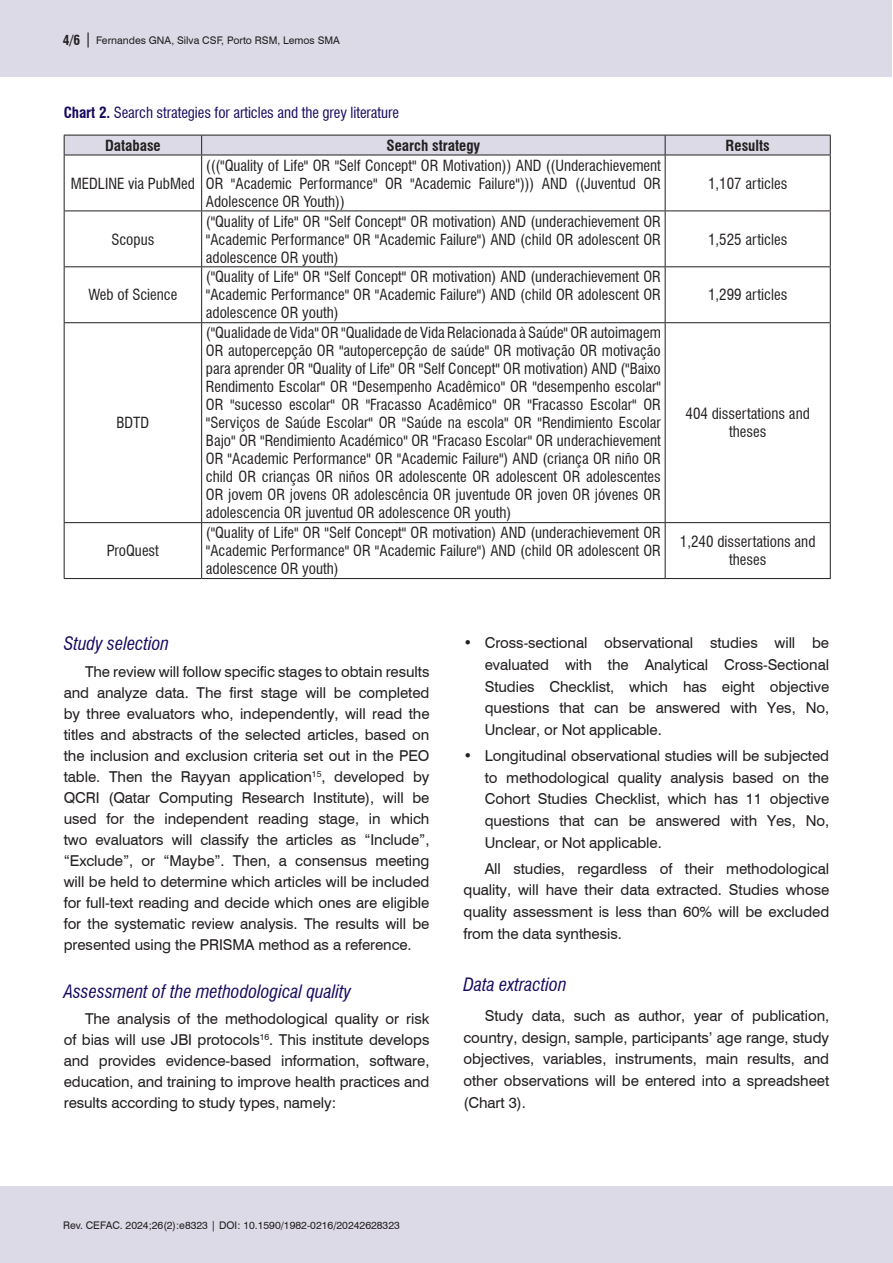
<style>
.page{position:relative;width:893px;height:1263px;background:#fff}
.page>*{position:absolute;margin:0;border:0;box-sizing:border-box;transform-origin:0 0}
.Nivel_3{font:italic condensed 18px "Swiss 721 BT";color:#18085f}
.Corpo_do_texto_INGLES{font:15px/21px "Swiss 721 BT";letter-spacing:-.005em;color:#231f20;text-align:justify}
.Texto_tabelas{font:condensed 15px/18px "Swiss 721 BT";color:#231f20;text-align:justify}
.Titulo_tabelas_e_gráficos{font:condensed 15px "Swiss 721 BT";letter-spacing:-.005em;color:#18085f}
.Texto_tabelas-2{font:700 condensed 15px "Swiss 721 BT";color:#231f20}
.t1{font:10.5px "Swiss 721 BT";color:#231f20}
.s1{font-weight:700;font-stretch:condensed;font-size:13.5px}
.s2{font-size:15px}
.s3{font-weight:700}
</style>
<div class="page">
<div style="left:0;top:1186px;width:892px;height:77px;background:#dcdae7"></div>
<div style="left:0;top:0;width:892px;height:77px;background:#dcdae7"></div>
<svg style="left:64px;top:135px;width:767px;height:20px;background:#d0cedb"></svg>
<hr style="left:64px;top:155px;width:138px;height:1px;background:#231f20">
<hr style="left:64px;top:155px;width:1px;height:56px;background:#231f20">
<hr style="left:202px;top:155px;width:463px;height:1px;background:#231f20">
<hr style="left:201px;top:155px;width:1px;height:56px;background:#231f20">
<hr style="left:665px;top:155px;width:166px;height:1px;background:#231f20">
<hr style="left:665px;top:155px;width:1px;height:56px;background:#231f20">
<hr style="left:830px;top:155px;width:1px;height:56px;background:#231f20">
<hr style="left:64px;top:211px;width:138px;height:1px;background:#231f20">
<hr style="left:64px;top:211px;width:1px;height:55px;background:#231f20">
<hr style="left:202px;top:211px;width:463px;height:1px;background:#231f20">
<hr style="left:201px;top:211px;width:1px;height:55px;background:#231f20">
<hr style="left:665px;top:211px;width:166px;height:1px;background:#231f20">
<hr style="left:665px;top:211px;width:1px;height:55px;background:#231f20">
<hr style="left:830px;top:211px;width:1px;height:55px;background:#231f20">
<hr style="left:64px;top:266px;width:138px;height:1px;background:#231f20">
<hr style="left:64px;top:267px;width:1px;height:55px;background:#231f20">
<hr style="left:202px;top:266px;width:463px;height:1px;background:#231f20">
<hr style="left:201px;top:267px;width:1px;height:55px;background:#231f20">
<hr style="left:665px;top:266px;width:166px;height:1px;background:#231f20">
<hr style="left:665px;top:267px;width:1px;height:55px;background:#231f20">
<hr style="left:830px;top:267px;width:1px;height:55px;background:#231f20">
<hr style="left:64px;top:322px;width:138px;height:1px;background:#231f20">
<hr style="left:64px;top:323px;width:1px;height:199px;background:#231f20">
<hr style="left:202px;top:322px;width:463px;height:1px;background:#231f20">
<hr style="left:201px;top:323px;width:1px;height:199px;background:#231f20">
<hr style="left:665px;top:322px;width:166px;height:1px;background:#231f20">
<hr style="left:665px;top:323px;width:1px;height:199px;background:#231f20">
<hr style="left:830px;top:323px;width:1px;height:199px;background:#231f20">
<hr style="left:64px;top:522px;width:138px;height:1px;background:#231f20">
<hr style="left:64px;top:523px;width:1px;height:55px;background:#231f20">
<hr style="left:202px;top:522px;width:463px;height:1px;background:#231f20">
<hr style="left:201px;top:523px;width:1px;height:55px;background:#231f20">
<hr style="left:665px;top:522px;width:166px;height:1px;background:#231f20">
<hr style="left:665px;top:523px;width:1px;height:55px;background:#231f20">
<hr style="left:830px;top:523px;width:1px;height:55px;background:#231f20">
<hr style="left:64px;top:578px;width:138px;height:1px;background:#231f20">
<hr style="left:202px;top:578px;width:463px;height:1px;background:#231f20">
<hr style="left:665px;top:578px;width:166px;height:1px;background:#231f20">
<p class="t1" style="left:63px;top:33px;width:279px"><span class="s1">4/6</span> <span class="s2">|</span> Fernandes GNA, Silva CSF, Porto RSM, Lemos SMA</p>
<p class="Titulo_tabelas_e_gráficos" style="left:64px;top:103px;width:337px"><span class="s3">Chart 2.</span> Search strategies for articles and the grey literature</p>
<p class="Texto_tabelas-2" style="left:105px;top:136px;width:57px">Database</p>
<p class="Texto_tabelas-2" style="left:387px;top:136px;width:95px">Search strategy</p>
<p class="Texto_tabelas-2" style="left:726px;top:136px;width:46px">Results</p>
<p class="Texto_tabelas" style="left:71px;top:174px;width:126px">MEDLINE via PubMed</p>
<p class="Texto_tabelas" style="left:206px;top:156px;width:456px">((("Quality of Life" OR "Self Concept" OR Motivation)) AND ((Underachievement OR "Academic Performance" OR "Academic Failure"))) AND ((Juventud OR Adolescence OR Youth))</p>
<p class="Texto_tabelas" style="left:708px;top:174px;width:81px">1,107 articles</p>
<p class="Texto_tabelas" style="left:111px;top:230px;width:45px">Scopus</p>
<p class="Texto_tabelas" style="left:88px;top:286px;width:91px">Web of Science</p>
<p class="Texto_tabelas" style="left:116px;top:414px;width:34px">BDTD</p>
<p class="Texto_tabelas" style="left:107px;top:542px;width:54px">ProQuest</p>
<p class="Texto_tabelas" style="left:206px;top:212px;width:456px">("Quality of Life" OR "Self Concept" OR motivation) AND (underachievement OR "Academic Performance" OR "Academic Failure") AND (child OR adolescent OR adolescence OR youth)</p>
<p class="Texto_tabelas" style="left:206px;top:268px;width:456px">("Quality of Life" OR "Self Concept" OR motivation) AND (underachievement OR "Academic Performance" OR "Academic Failure") AND (child OR adolescent OR adolescence OR youth)</p>
<p class="Texto_tabelas" style="left:206px;top:324px;width:456px">("Qualidade de Vida" OR "Qualidade de Vida Relacionada à Saúde" OR autoimagem OR autopercepção OR "autopercepção de saúde" OR motivação OR motivação para aprender OR "Quality of Life" OR "Self Concept" OR motivation) AND ("Baixo Rendimento Escolar" OR "Desempenho Acadêmico" OR "desempenho escolar" OR "sucesso escolar" OR "Fracasso Acadêmico" OR "Fracasso Escolar" OR "Serviços de Saúde Escolar" OR "Saúde na escola" OR "Rendimiento Escolar Bajo" OR "Rendimiento Académico" OR "Fracaso Escolar" OR underachievement OR "Academic Performance" OR "Academic Failure") AND (criança OR niño OR child OR crianças OR niños OR adolescente OR adolescent OR adolescentes OR jovem OR jovens OR adolescência OR juventude OR joven OR jóvenes OR adolescencia OR juventud OR adolescence OR youth)</p>
<p class="Texto_tabelas" style="left:708px;top:230px;width:81px">1,525 articles</p>
<p class="Texto_tabelas" style="left:708px;top:286px;width:81px">1,299 articles</p>
<p class="Texto_tabelas" style="left:686px;top:405px;width:126px;text-align:center">404 dissertations and theses</p>
<p class="Texto_tabelas" style="left:206px;top:524px;width:456px">("Quality of Life" OR "Self Concept" OR motivation) AND (underachievement OR "Academic Performance" OR "Academic Failure") AND (child OR adolescent OR adolescence OR youth)</p>
<p class="Texto_tabelas" style="left:680px;top:533px;width:137px;text-align:center">1,240 dissertations and theses</p>
<p class="Nivel_3" style="left:64px;top:633px;width:107px">Study selection</p>
<p class="Corpo_do_texto_INGLES" style="left:64px;top:660px;width:367px;text-indent:21px">The review will follow specific stages to obtain results and analyze data. The first stage will be completed by three evaluators who, independently, will read the titles and abstracts of the selected articles, based on the inclusion and exclusion criteria set out in the PEO table. Then the Rayyan application<sup>15</sup>, developed by QCRI (Qatar Computing Research Institute), will be used for the independent reading stage, in which two evaluators will classify the articles as “Include”, “Exclude”, or “Maybe”. Then, a consensus meeting will be held to determine which articles will be included for full-text reading and decide which ones are eligible for the systematic review analysis. The results will be presented using the PRISMA method as a reference.</p>
<p class="Nivel_3" style="left:64px;top:980px;width:289px">Assessment of the methodological quality</p>
<p class="Corpo_do_texto_INGLES" style="left:64px;top:1007px;width:367px;text-indent:21px">The analysis of the methodological quality or risk of bias will use JBI protocols<sup>16</sup>. This institute develops and provides evidence-based information, software, education, and training to improve health practices and results according to study types, namely:</p>
<p class="Corpo_do_texto_INGLES" style="left:485px;top:631px;width:346px;line-height:21.8px;text-indent:-21px">• Cross-sectional observational studies will be evaluated with the Analytical Cross-Sectional Studies Checklist, which has eight objective questions that can be answered with Yes, No, Unclear, or Not applicable.</p>
<p class="Corpo_do_texto_INGLES" style="left:485px;top:744px;width:346px;line-height:21.8px;text-indent:-21px">• Longitudinal observational studies will be subjected to methodological quality analysis based on the Cohort Studies Checklist, which has 11 objective questions that can be answered with Yes, No, Unclear, or Not applicable.</p>
<p class="Corpo_do_texto_INGLES" style="left:463px;top:857px;width:367px;line-height:21.8px;text-indent:21px">All studies, regardless of their methodological quality, will have their data extracted. Studies whose quality assessment is less than 60% will be excluded from the data synthesis.</p>
<p class="Nivel_3" style="left:463px;top:973px;width:104px">Data extraction</p>
<p class="Corpo_do_texto_INGLES" style="left:463px;top:1004px;width:367px;line-height:21.8px;text-indent:21px">Study data, such as author, year of publication, country, design, sample, participants’ age range, study objectives, variables, instruments, main results, and other observations will be entered into a spreadsheet (Chart 3).</p>
<p class="t1" style="left:63px;top:1218px;width:338px">Rev. CEFAC. 2024;26(2):e8323 | DOI: 10.1590/1982-0216/20242628323</p>
</div>
